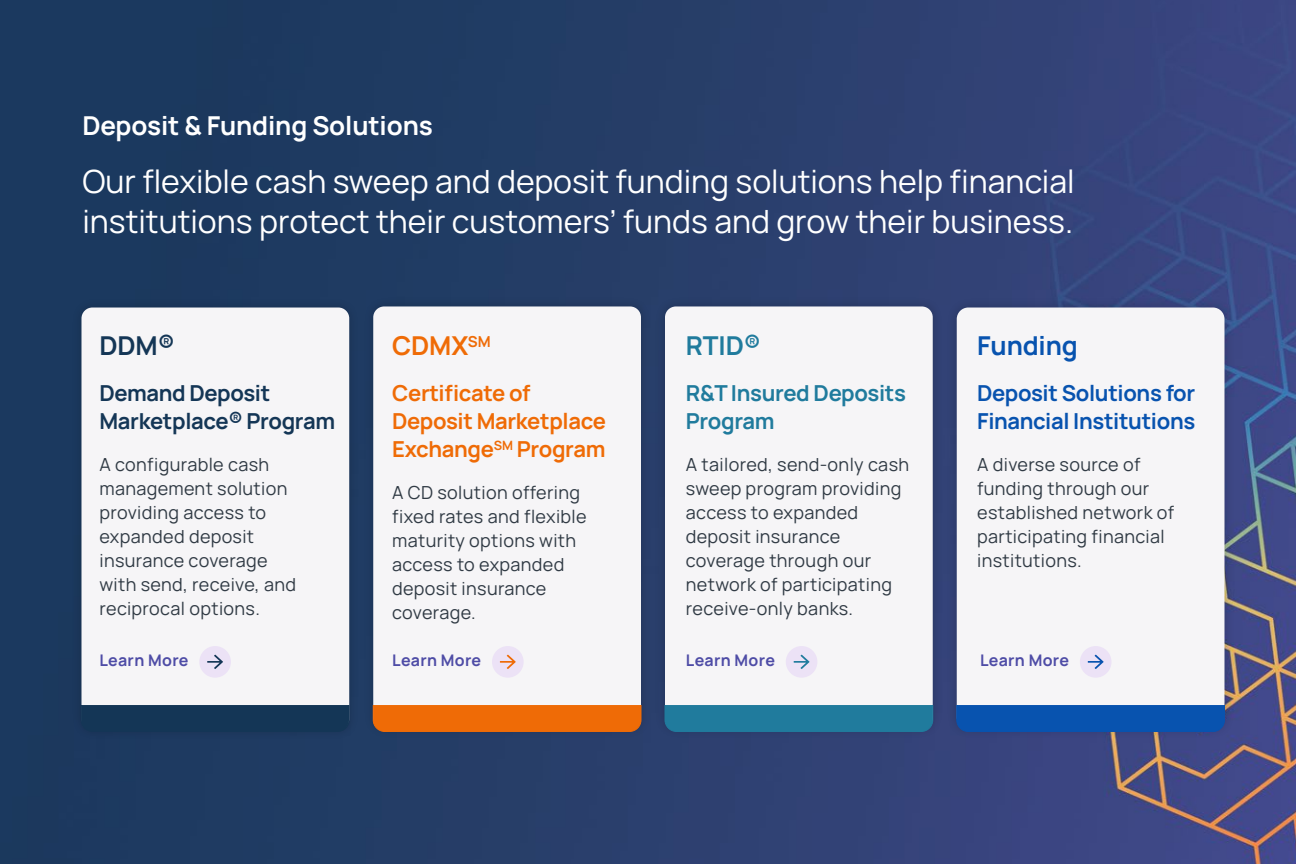
<style>
.page{position:relative;width:1296px;height:864px;background:#fff}
.page>*{position:absolute;margin:0;border:0;box-sizing:border-box;transform-origin:0 0}
.P_-_Intro{font:32px/40px "Manrope";color:#fff}
.Section_Title{font:700 26px "Manrope";letter-spacing:-.005em;color:#fff}
.Section_Title-2{font:700 26px "Manrope";letter-spacing:-.005em;color:#0853af}
.Section_Title-3{font:700 26px "Manrope";color:#ef6b06}
.Section_Title-4{font:700 26px "Manrope";color:#207b9d}
.Section_Title-5{font:700 26px "Manrope";color:#143656}
.Section_Title-6{font:700 22px/28px "Manrope";letter-spacing:-.015em;color:#ef6b06}
.Section_Title-7{font:700 22px/28px "Manrope";letter-spacing:-.015em;color:#0853af}
.Section_Title-8{font:700 22px/28px "Manrope";letter-spacing:-.015em;color:#143656}
.Section_Title-9{font:700 22px/28px "Manrope";letter-spacing:-.015em;color:#207b9d}
.P-SML{font:18px/24px "Manrope";letter-spacing:.02em;color:#313b45}
.t1{font:700 16px "Manrope";letter-spacing:.02em;color:#4e4ca6}
</style>
<div class="page">
<img style="left:0;top:0;width:1296px;height:864px">
<div style="left:71px;top:297px;width:289px;height:443px;background:#1c385d"></div>
<div style="left:81px;top:308px;width:268px;height:422px;background:#f6f5f7;border-radius:11px"></div>
<div style="left:81px;top:705px;width:269px;height:25px;background:#143656"></div>
<div style="left:363px;top:296px;width:288px;height:443px;background:#223b63"></div>
<div style="left:373px;top:306px;width:268px;height:423px;background:#f6f5f7;border-radius:11px"></div>
<div style="left:373px;top:705px;width:269px;height:27px;background:#ef6b06"></div>
<div style="left:654px;top:296px;width:289px;height:443px;background:#2c3e6c"></div>
<div style="left:665px;top:306px;width:268px;height:423px;background:#f6f5f7;border-radius:11px"></div>
<div style="left:664px;top:705px;width:270px;height:27px;background:#207b9d"></div>
<div style="left:946px;top:297px;width:289px;height:442px;background:#000;opacity:.19"></div>
<div style="left:957px;top:308px;width:268px;height:421px;background:#f6f5f7;border-radius:12px"></div>
<div style="left:956px;top:705px;width:269px;height:27px;background:#0853af"></div>
<div style="left:199px;top:646px;width:32px;height:32px;background:#ece2f6;border-radius:50%"></div>
<svg style="left:207px;top:655px;width:16px;height:14px"></svg>
<div style="left:492px;top:646px;width:32px;height:32px;background:#ece2f6;border-radius:50%"></div>
<svg style="left:500px;top:655px;width:16px;height:14px"></svg>
<div style="left:786px;top:646px;width:31px;height:32px;background:#ece2f6;border-radius:50%"></div>
<svg style="left:794px;top:655px;width:16px;height:14px"></svg>
<div style="left:1080px;top:646px;width:32px;height:32px;background:#ece2f6;border-radius:50%"></div>
<svg style="left:1088px;top:655px;width:16px;height:14px"></svg>
<p class="Section_Title" style="left:82px;top:104px;width:352px">Deposit &amp; Funding Solutions</p>
<p class="P_-_Intro" style="left:82px;top:160px;width:994px">Our f lexible cash sweep and deposit funding solutions help financial institutions protect their customers’ funds and grow their business.</p>
<p class="Section_Title-5" style="left:99px;top:324px;width:77px">DDM®</p>
<p class="Section_Title-8" style="left:99px;top:378px;width:237px">Demand Deposit<br>Marketplace® Program</p>
<p class="P-SML" style="left:99px;top:452px;width:198px">A configurable cash management solution providing access to expanded deposit insurance coverage with send, receive, and reciprocal options.</p>
<p class="t1" style="left:99px;top:646px;width:91px">Learn More</p>
<p class="Section_Title-3" style="left:392px;top:324px;width:100px">CDMX<sup>SM</sup></p>
<p class="Section_Title-6" style="left:392px;top:378px;width:215px">Certificate of<br>Deposit Marketplace<br>Exchange<sup>SM</sup> Program</p>
<p class="P-SML" style="left:392px;top:480px;width:196px">A CD solution offering fixed rates and flexible maturity options with access to expanded deposit insurance coverage.</p>
<p class="t1" style="left:392px;top:646px;width:91px">Learn More</p>
<p class="Section_Title-4" style="left:686px;top:324px;width:76px">RTID®</p>
<p class="Section_Title-9" style="left:686px;top:378px;width:222px">R&amp;T Insured Deposits<br>Program</p>
<p class="P-SML" style="left:686px;top:452px;width:225px">A tailored, send-only cash sweep program providing access to expanded deposit insurance coverage through our network of participating receive-only banks.</p>
<p class="t1" style="left:686px;top:646px;width:91px">Learn More</p>
<p class="Section_Title-2" style="left:977px;top:324px;width:102px">Funding</p>
<p class="Section_Title-7" style="left:977px;top:378px;width:220px">Deposit Solutions for<br>Financial Institutions</p>
<p class="P-SML" style="left:977px;top:452px;width:199px">A diverse source of funding through our established network of participating financial institutions.</p>
<p class="t1" style="left:980px;top:646px;width:91px">Learn More</p>
</div>
